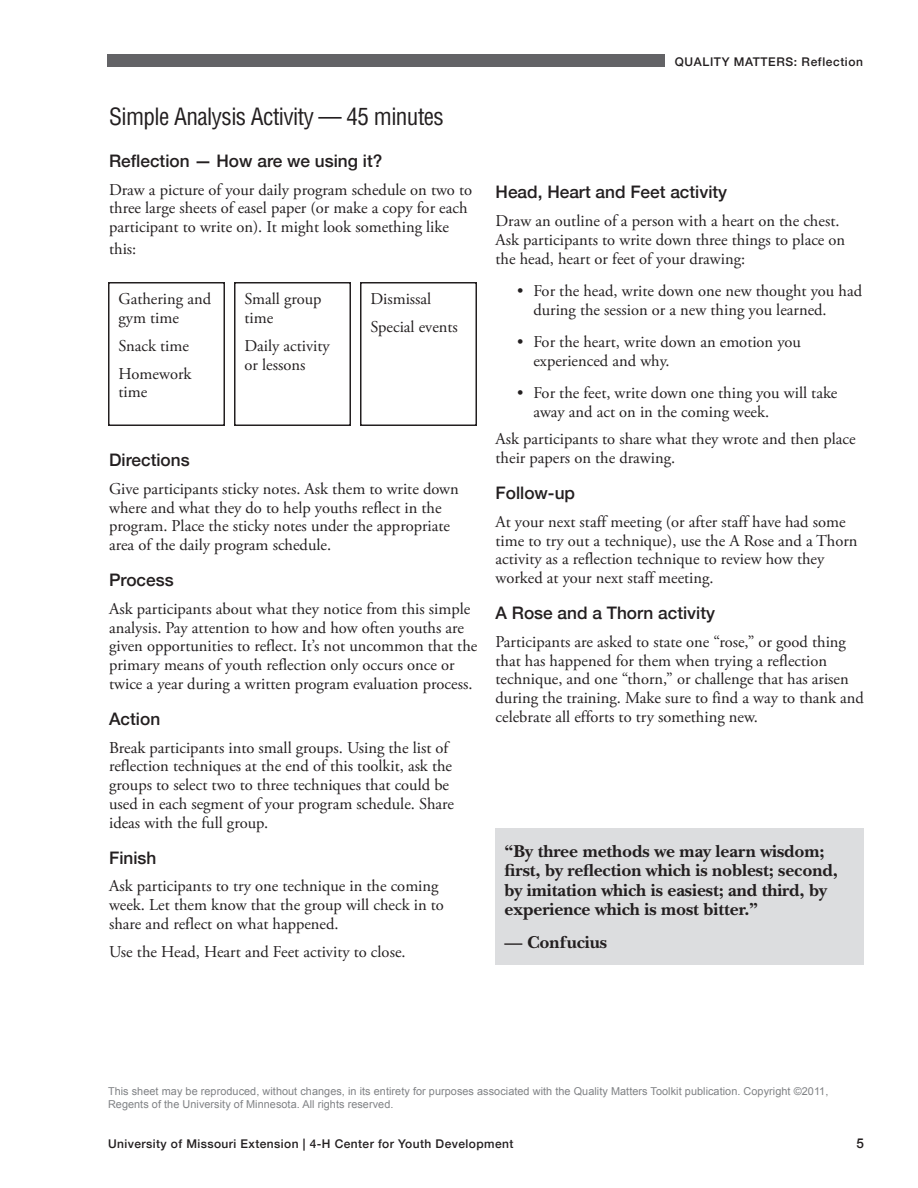
<style>
.page{position:relative;width:918px;height:1188px;background:#fff}
.page>*{position:absolute;margin:0;border:0;box-sizing:border-box;transform-origin:0 0}
.Header_1{font:condensed 23.25px "Helvetica LT Std";letter-spacing:-.025em;color:#231f20}
.callout_text{font:700 18px/19.5px "New Baskerville Std";letter-spacing:-.005em;color:#231f20}
.Header_2{font:500 17.25px "Helvetica Neue";color:#231f20}
.body-Garamond{font:16.5px/18.8px "Adobe Garamond Pro";color:#231f20}
.t1{font:500 13.5px "Helvetica Neue";color:#231f20}
.t2{font:500 12px "Helvetica Neue";letter-spacing:.035em;color:#231f20}
.YWI_TK__footer_legal{font:10.8px/13px "Arial";letter-spacing:.005em;color:#808285}
</style>
<div class="page">
<div style="left:496px;top:828px;width:368px;height:136px;background:#dcdddf"></div>
<div style="left:107px;top:54px;width:558px;height:13px;background:#636366"></div>
<div style="left:108px;top:282px;width:117px;height:144px;border:2px solid #231f20"></div>
<div style="left:234px;top:282px;width:117px;height:144px;border:2px solid #231f20"></div>
<div style="left:360px;top:282px;width:117px;height:144px;border:2px solid #231f20"></div>
<p class="Header_1" style="left:109px;top:102px;width:336px">Simple Analysis Activity — 45 minutes</p>
<p class="Header_2" style="left:109px;top:147px;width:275px">Reflection — How are we using it?</p>
<p class="body-Garamond" style="left:109px;top:181px;width:365px">Draw a picture of your daily program schedule on two to three large sheets of easel paper (or make a copy for each participant to write on). It might look something like</p>
<p class="body-Garamond" style="left:109px;top:240px;width:29px">this:</p>
<p class="body-Garamond" style="left:118px;top:290px;width:94px">Gathering and gym time</p>
<p class="body-Garamond" style="left:118px;top:337px;width:72px">Snack time</p>
<p class="body-Garamond" style="left:118px;top:365px;width:74px">Homework time</p>
<p class="body-Garamond" style="left:244px;top:290px;width:79px">Small group time</p>
<p class="body-Garamond" style="left:244px;top:337px;width:87px">Daily activity or lessons</p>
<p class="body-Garamond" style="left:370px;top:290px;width:62px">Dismissal</p>
<p class="body-Garamond" style="left:370px;top:318px;width:89px">Special events</p>
<p class="Header_2" style="left:109px;top:446px;width:82px">Directions</p>
<p class="body-Garamond" style="left:109px;top:480px;width:351px">Give participants sticky notes. Ask them to write down where and what they do to help youths reflect in the program. Place the sticky notes under the appropriate area of the daily program schedule.</p>
<p class="Header_2" style="left:109px;top:566px;width:66px">Process</p>
<p class="body-Garamond" style="left:109px;top:600px;width:370px">Ask participants about what they notice from this simple analysis. Pay attention to how and how often youths are given opportunities to reflect. It’s not uncommon that the primary means of youth reflection only occurs once or twice a year during a written program evaluation process.</p>
<p class="Header_2" style="left:109px;top:705px;width:53px">Action</p>
<p class="body-Garamond" style="left:109px;top:739px;width:346px">Break participants into small groups. Using the list of reflection techniques at the end of this toolkit, ask the groups to select two to three techniques that could be used in each segment of your program schedule. Share ideas with the full group.</p>
<p class="Header_2" style="left:109px;top:844px;width:49px">Finish</p>
<p class="body-Garamond" style="left:109px;top:877px;width:336px">Ask participants to try one technique in the coming week. Let them know that the group will check in to share and reflect on what happened.</p>
<p class="body-Garamond" style="left:109px;top:943px;width:298px">Use the Head, Heart and Feet activity to close.</p>
<p class="t2" style="left:675px;top:52px;width:190px">QUALITY MATTERS: Reflection</p>
<p class="Header_2" style="left:496px;top:178px;width:233px">Head, Heart and Feet activity</p>
<p class="body-Garamond" style="left:496px;top:212px;width:351px">Draw an outline of a person with a heart on the chest.<br>Ask participants to write down three things to place on the head, heart or feet of your drawing:</p>
<p class="body-Garamond" style="left:533px;top:282px;width:330px;text-indent:-16px">• For the head, write down one new thought you had during the session or a new thing you learned.</p>
<p class="body-Garamond" style="left:533px;top:333px;width:269px;text-indent:-16px">• For the heart, write down an emotion you experienced and why.</p>
<p class="body-Garamond" style="left:533px;top:384px;width:306px;text-indent:-16px">• For the feet, write down one thing you will take away and act on in the coming week.</p>
<p class="body-Garamond" style="left:496px;top:430px;width:362px">Ask participants to share what they wrote and then place their papers on the drawing.</p>
<p class="Header_2" style="left:496px;top:479px;width:81px">Follow-up</p>
<p class="body-Garamond" style="left:496px;top:513px;width:364px">At your next staff meeting (or after staff have had some time to try out a technique), use the A Rose and a Thorn activity as a reflection technique to review how they worked at your next staff meeting.</p>
<p class="Header_2" style="left:496px;top:599px;width:221px">A Rose and a Thorn activity</p>
<p class="body-Garamond" style="left:496px;top:633px;width:370px">Participants are asked to state one “rose,” or good thing that has happened for them when trying a reflection technique, and one “thorn,” or challenge that has arisen during the training. Make sure to find a way to thank and celebrate all efforts to try something new.</p>
<p class="callout_text" style="left:505px;top:841px;width:335px">“By three methods we may learn wisdom; first, by reflection which is noblest; second, by imitation which is easiest; and third, by experience which is most bitter.”</p>
<p class="callout_text" style="left:505px;top:933px;width:104px">— Confucius</p>
<p class="YWI_TK__footer_legal" style="left:108px;top:1085px;width:722px">This sheet may be reproduced, without changes, in its entirety for purposes associated with the Quality Matters Toolkit publication. Copyright ©2011,<br>Regents of the University of Minnesota. All rights reserved.</p>
<p class="t2" style="left:108px;top:1134px;width:407px">University of Missouri Extension | 4-H Center for Youth Development</p>
<p class="t1" style="left:856px;top:1132px;width:9px">5</p>
</div>
